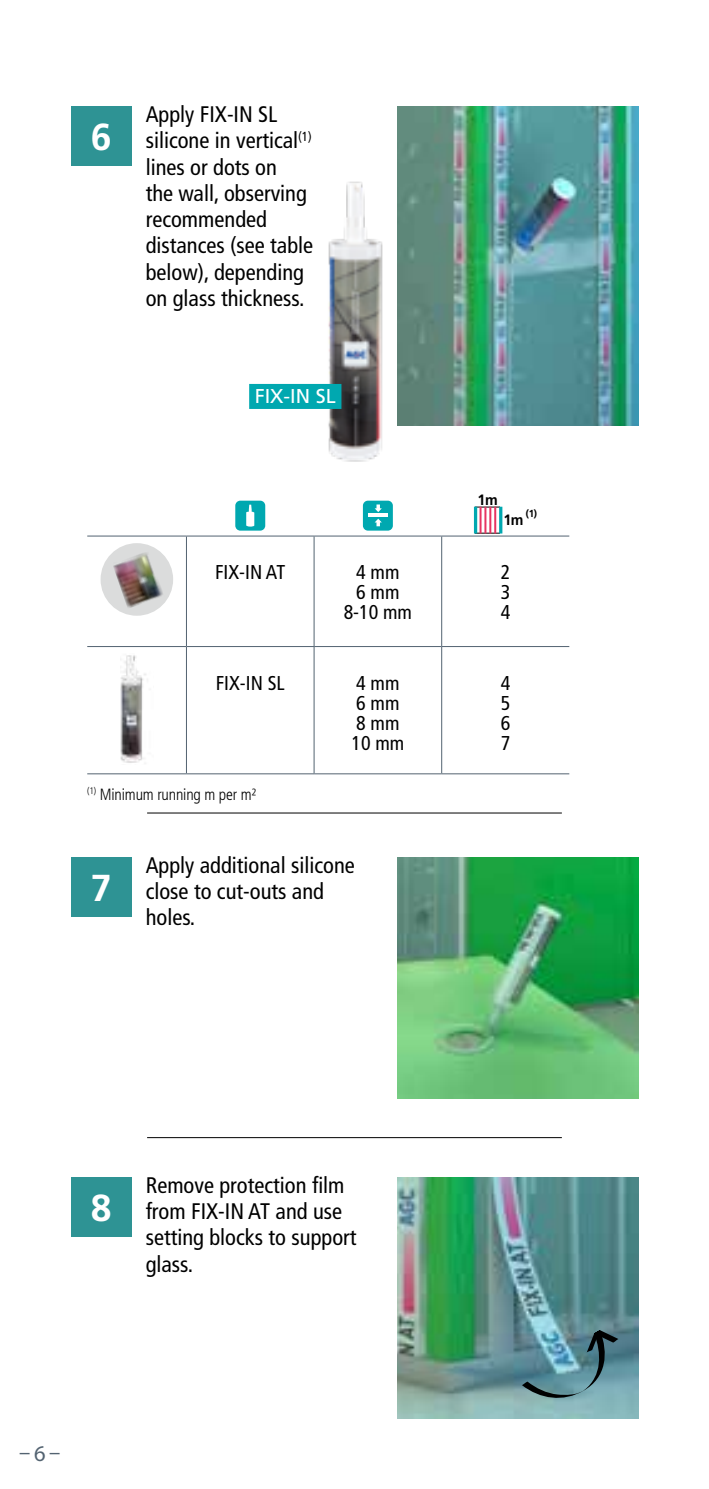
<style>
.page{position:relative;width:709px;height:1489px;background:#fff}
.page>*{position:absolute;margin:0;border:0;box-sizing:border-box;transform-origin:0 0}
.t1{font:700 37.5px "Frutiger LT Std";color:#fff}
.t2{font:condensed 22.5px/26.2px "Frutiger LT Std";color:#000}
.t3{font:22.5px "Myriad Pro";color:#536371}
.t4{font:condensed 20px/20px "Frutiger LT Std";color:#000;text-align:justify}
.t5{font:20px "Frutiger LT Std";color:#fff}
.t6{font:300 condensed 16.25px "Frutiger LT Std";letter-spacing:-.01em;color:#000}
.t7{font:700 15px "Frutiger LT Std";color:#000;scale:.95 1}
.t8{font:700 10.25px "Frutiger LT Std";color:#000;scale:.95 1}
</style>
<div class="page">
<img style="left:397px;top:106px;width:241px;height:319px">
<img style="left:397px;top:857px;width:241px;height:241px">
<img style="left:315px;top:158px;width:86px;height:304px">
<div style="left:249px;top:384px;width:92px;height:25px;background:#00a8b0"></div>
<img style="left:397px;top:1177px;width:241px;height:240px">
<svg style="left:522px;top:1329px;width:96px;height:73px;background:#5d8a95"></svg>
<div style="left:71px;top:106px;width:60px;height:59px;background:#2e9394"></div>
<div style="left:71px;top:857px;width:60px;height:59px;background:#2e9394"></div>
<div style="left:71px;top:1176px;width:60px;height:60px;background:#2e9394"></div>
<hr style="left:147px;top:812px;width:415px;height:1px;background:#000">
<hr style="left:147px;top:1137px;width:415px;height:1px;background:#000">
<hr style="left:313px;top:536px;width:1px;height:110px;background:#536371">
<hr style="left:441px;top:536px;width:1px;height:110px;background:#536371">
<hr style="left:313px;top:647px;width:1px;height:126px;background:#536371">
<hr style="left:441px;top:647px;width:1px;height:126px;background:#536371">
<hr style="left:87px;top:535px;width:99px;height:1px;background:#536371">
<hr style="left:186px;top:535px;width:128px;height:1px;background:#536371">
<hr style="left:314px;top:535px;width:127px;height:1px;background:#536371">
<hr style="left:441px;top:535px;width:128px;height:1px;background:#536371">
<hr style="left:87px;top:646px;width:99px;height:1px;background:#536371">
<hr style="left:186px;top:646px;width:128px;height:1px;background:#536371">
<hr style="left:314px;top:646px;width:127px;height:1px;background:#536371">
<hr style="left:441px;top:646px;width:128px;height:1px;background:#536371">
<hr style="left:87px;top:773px;width:99px;height:1px;background:#536371">
<hr style="left:186px;top:773px;width:128px;height:1px;background:#536371">
<hr style="left:314px;top:773px;width:127px;height:1px;background:#536371">
<hr style="left:441px;top:773px;width:128px;height:1px;background:#536371">
<hr style="left:186px;top:536px;width:1px;height:110px;background:#536371">
<hr style="left:186px;top:647px;width:1px;height:126px;background:#536371">
<div style="left:235px;top:500px;width:30px;height:30px;background:#00a8b0;border-radius:5px"></div>
<svg style="left:246px;top:504px;width:8px;height:23px"></svg>
<div style="left:363px;top:500px;width:30px;height:30px;background:#00a8b0;border-radius:5px"></div>
<svg style="left:374px;top:504px;width:8px;height:8px"></svg>
<svg style="left:374px;top:518px;width:8px;height:8px"></svg>
<hr style="left:369px;top:513px;width:19px;height:4px;background:#fff">
<svg style="left:477px;top:532px;width:22px;height:1px"></svg>
<svg style="left:477px;top:506px;width:22px;height:1px"></svg>
<hr style="left:474px;top:506px;width:3px;height:27px;background:#00a8b0">
<hr style="left:499px;top:506px;width:3px;height:27px;background:#00a8b0">
<hr style="left:494px;top:506px;width:2px;height:27px;background:#e73462">
<hr style="left:489px;top:506px;width:2px;height:27px;background:#e73462">
<hr style="left:484px;top:506px;width:2px;height:27px;background:#e73462">
<hr style="left:479px;top:506px;width:2px;height:27px;background:#e73462">
<div style="left:101px;top:543px;width:72px;height:72px;background:#dbdcdc;border-radius:50%"></div>
<img style="left:112px;top:550px;width:53px;height:59px">
<img style="left:120px;top:655px;width:26px;height:108px">
<h1 class="t1" style="left:91px;top:115px;width:22px">6</h1>
<p class="t2" style="left:146px;top:101px;width:169px">Apply FIX-IN SL silicone in vertical<sup>(1) </sup>lines or dots on<br>the wall, observing recommended distances (see table below), depending on glass thickness.</p>
<p class="t5" style="left:255px;top:384px;width:83px">FIX-IN SL</p>
<p class="t7" style="left:477px;top:491px;width:23px">1m</p>
<p class="t8" style="left:526px;top:507px;width:13px">(1)</p>
<p class="t7" style="left:503px;top:511px;width:23px">1m</p>
<p class="t4" style="left:215px;top:562px;width:72px">FIX-IN AT</p>
<p class="t4" style="left:344px;top:562px;width:70px;text-align:center">4 mm<br>6 mm<br>8-10 mm</p>
<p class="t4" style="left:500px;top:562px;width:11px">2<br>3<br>4</p>
<p class="t4" style="left:216px;top:673px;width:70px">FIX-IN SL</p>
<p class="t4" style="left:351px;top:673px;width:54px;text-align:left">4 mm<br>6 mm<br>8 mm<br>10 mm</p>
<p class="t4" style="left:500px;top:673px;width:11px">4<br>5<br>6<br>7</p>
<p class="t6" style="left:87px;top:785px;width:171px"><sup>(1)</sup> Minimum running m per m²</p>
<h1 class="t1" style="left:91px;top:865px;width:22px">7</h1>
<p class="t2" style="left:146px;top:852px;width:211px">Apply additional silicone close to cut-outs and holes.</p>
<h1 class="t1" style="left:91px;top:1185px;width:22px">8</h1>
<p class="t2" style="left:146px;top:1171px;width:212px">Remove protection film from FIX-IN AT and use setting blocks to support glass.</p>
<p class="t3" style="left:19px;top:1439px;width:43px">–6–</p>
</div>
